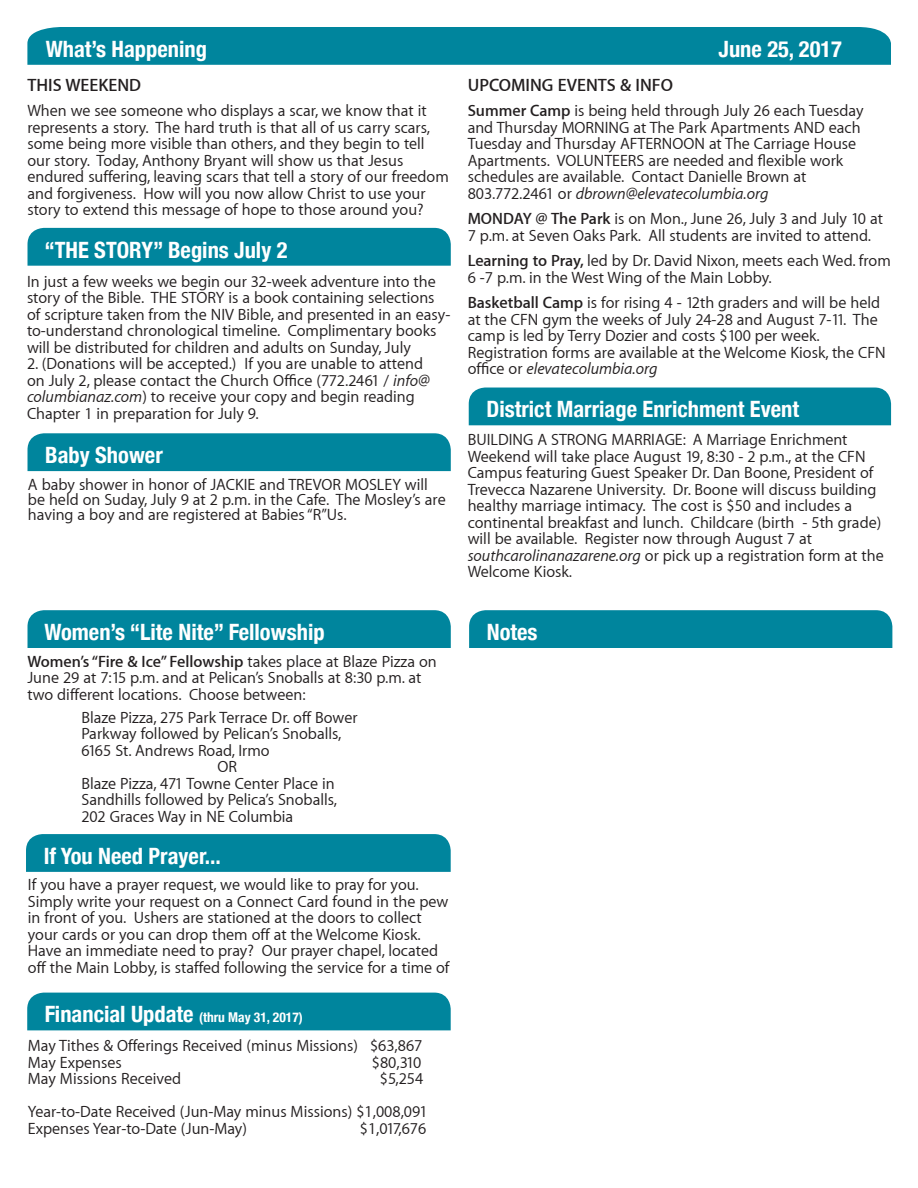
<style>
.page{position:relative;width:918px;height:1188px;background:#fff}
.page>*{position:absolute;margin:0;border:0;box-sizing:border-box;transform-origin:0 0}
.t1{font:700 condensed 22.5px "Helvetica Neue";color:#fff}
.t2{font:600 18px "Myriad Apple";color:#231f20}
.t3{font:16.5px/16.5px "Myriad Apple Text";color:#231f20}
.t4{font:italic 16.5px "Myriad Apple Text";color:#231f20}
.t5{font:700 condensed 13.5px "Helvetica Neue";color:#fff}
.s1{font-style:italic}
.s2{font-family:"Myriad Apple";font-weight:600}
.s3{font-style:normal}
.s4{font-size:22.5px}
</style>
<div class="page">
<div style="left:27px;top:27px;width:864px;height:38px;background:#00859d"></div>
<div style="left:27px;top:993px;width:424px;height:37px;background:#00859d"></div>
<div style="left:26px;top:834px;width:425px;height:38px;background:#00859d"></div>
<div style="left:469px;top:388px;width:422px;height:37px;background:#00859d"></div>
<div style="left:28px;top:433px;width:423px;height:38px;background:#00859d"></div>
<div style="left:28px;top:228px;width:423px;height:38px;background:#00859d"></div>
<div style="left:28px;top:610px;width:423px;height:38px;background:#00859d"></div>
<div style="left:469px;top:610px;width:423px;height:38px;background:#00859d"></div>
<p class="t1" style="left:709px;top:29px;width:172px">December 25, 2016</p>
<p class="t1" style="left:46px;top:30px;width:163px">What’s Happening</p>
<p class="t1" style="left:719px;top:30px;width:125px">June 25, 2017</p>
<p class="t2" style="left:27px;top:73px;width:115px">THIS WEEKEND</p>
<p class="t3" style="left:27px;top:102px;width:404px">When we see someone who displays a scar, we know that it represents a story. The hard truth is that all of us carry scars, some being more visible than others, and they begin to tell our story. Today, Anthony Bryant will show us that Jesus</p>
<p class="t3" style="left:27px;top:168px;width:423px">endured suffering, leaving scars that tell a story of our freedom and forgiveness. How will you now allow Christ to use your story to extend this message of hope to those around you?</p>
<p class="t1" style="left:44px;top:231px;width:245px">“THE STORY” Begins July 2</p>
<p class="t3" style="left:27px;top:273px;width:425px">In just a few weeks we begin our 32-week adventure into the story of the Bible. THE STORY is a book containing selections of scripture taken from the NIV Bible, and presented in an easy&shy;to-understand chronological timeline. Complimentary books will be distributed for children and adults on Sunday, July</p>
<p class="t3" style="left:27px;top:355px;width:404px">2. (Donations will be accepted.) If you are unable to attend on July 2, please contact the Church Office (772.2461 / <span class="s1">info@ columbianaz.com</span>) to receive your copy and begin reading Chapter 1 in preparation for July 9.</p>
<p class="t1" style="left:45px;top:436px;width:119px">Baby Shower</p>
<p class="t3" style="left:28px;top:477px;width:419px;line-height:15px">A baby shower in honor of JACKIE and TREVOR MOSLEY will be held on Suday, July 9 at 2 p.m. in the Cafe. The Mosley’s are having a boy and are registered at Babies “R”Us.</p>
<p class="t2" style="left:468px;top:73px;width:207px">UPCOMING EVENTS &amp; INFO</p>
<p class="t3" style="left:468px;top:102px;width:397px"><span class="s2">Summer Camp</span> is being held through July 26 each Tuesday and Thursday MORNING at The Park Apartments AND each Tuesday and Thursday AFTERNOON at The Carriage House Apartments. VOLUNTEERS are needed and flexible work</p>
<p class="t3" style="left:468px;top:168px;width:340px">schedules are available. Contact Danielle Brown at<br>803.772.2461 or <span class="s1">dbrown@elevatecolumbia.org</span></p>
<p class="t3" style="left:468px;top:210px;width:417px"><span class="s2">MONDAY @ The Park</span> is on Mon., June 26, July 3 and July 10 at<br>7 p.m. at Seven Oaks Park. All students are invited to attend.</p>
<p class="t3" style="left:468px;top:252px;width:425px"><span class="s2">Learning to Pray,</span> led by Dr. David Nixon, meets each Wed. from<br>6 -7 p.m. in the West Wing of the Main Lobby.</p>
<p class="t3" style="left:468px;top:294px;width:414px"><span class="s2">Basketball Camp</span> is for rising 4 - 12th graders and will be held at the CFN gym the weeks of July 24-28 and August 7-11. The camp is led by Terry Dozier and costs $100 per week.</p>
<p class="t3" style="left:468px;top:343px;width:420px">Registration forms are available at the Welcome Kiosk, the CFN</p>
<p class="t4" style="left:468px;top:358px;width:191px"><span class="s3">office or</span> elevatecolumbia.org</p>
<p class="t1" style="left:486px;top:391px;width:314px">District Marriage Enrichment Event</p>
<p class="t3" style="left:468px;top:431px;width:410px">BUILDING A STRONG MARRIAGE: A Marriage Enrichment Weekend will take place August 19, 8:30 - 2 p.m., at the CFN Campus featuring Guest Speaker Dr. Dan Boone, President of Trevecca Nazarene University. Dr. Boone will discuss building healthy marriage intimacy. The cost is $50 and includes a</p>
<p class="t3" style="left:468px;top:513px;width:415px">continental breakfast and lunch. Childcare (birth - 5th grade) will be available. Register now through August 7 at</p>
<p class="t3" style="left:468px;top:546px;width:418px"><span class="s1">southcarolinanazarene.org</span> or pick up a registration form at the<br>Welcome Kiosk.</p>
<p class="t1" style="left:44px;top:613px;width:282px">Women’s “Lite Nite” Fellowship</p>
<p class="t3" style="left:27px;top:652px;width:411px"><span class="s2">Women’s “Fire &amp; Ice” Fellowship</span> takes place at Blaze Pizza on<br>June 29 at 7:15 p.m. and at Pelican’s Snoballs at 8:30 p.m. at two different locations. Choose between:</p>
<p class="t3" style="left:81px;top:709px;width:278px">Blaze Pizza, 275 Park Terrace Dr. off Bower</p>
<p class="t3" style="left:81px;top:725px;width:262px">Parkway followed by Pelican’s Snoballs,</p>
<p class="t3" style="left:81px;top:742px;width:190px">6165 St. Andrews Road, Irmo</p>
<p class="t3" style="left:217px;top:758px;width:21px">OR</p>
<p class="t3" style="left:81px;top:775px;width:255px">Blaze Pizza, 471 Towne Center Place in</p>
<p class="t3" style="left:81px;top:791px;width:257px">Sandhills followed by Pelica’s Snoballs,</p>
<p class="t3" style="left:81px;top:808px;width:213px">202 Graces Way in NE Columbia</p>
<p class="t1" style="left:44px;top:837px;width:179px">If You Need Prayer...</p>
<p class="t3" style="left:28px;top:876px;width:423px">If you have a prayer request, we would like to pray for you.<br>Simply write your request on a Connect Card found in the pew in front of you. Ushers are stationed at the doors to collect your cards or you can drop them off at the Welcome Kiosk.<br>Have an immediate need to pray? Our prayer chapel, located off the Main Lobby, is staffed following the service for a time of</p>
<p class="t5" style="left:45px;top:1006px;width:259px"><span class="s4">Financial Update</span> (thru May 31, 2017)</p>
<p class="t3" style="left:28px;top:1037px;width:396px">May Tithes &amp; Offerings Received (minus Missions) $63,867</p>
<p class="t3" style="left:28px;top:1054px;width:95px">May Expenses</p>
<p class="t3" style="left:372px;top:1054px;width:51px">$80,310</p>
<p class="t3" style="left:28px;top:1070px;width:155px">May Missions Received</p>
<p class="t3" style="left:380px;top:1070px;width:45px">$5,254</p>
<p class="t3" style="left:28px;top:1103px;width:401px">Year-to-Date Received (Jun-May minus Missions) $1,008,091</p>
<p class="t3" style="left:28px;top:1120px;width:221px">Expenses Year-to-Date (Jun-May)</p>
<p class="t3" style="left:360px;top:1120px;width:68px">$1,017,676</p>
<p class="t1" style="left:487px;top:613px;width:52px">Notes</p>
</div>
